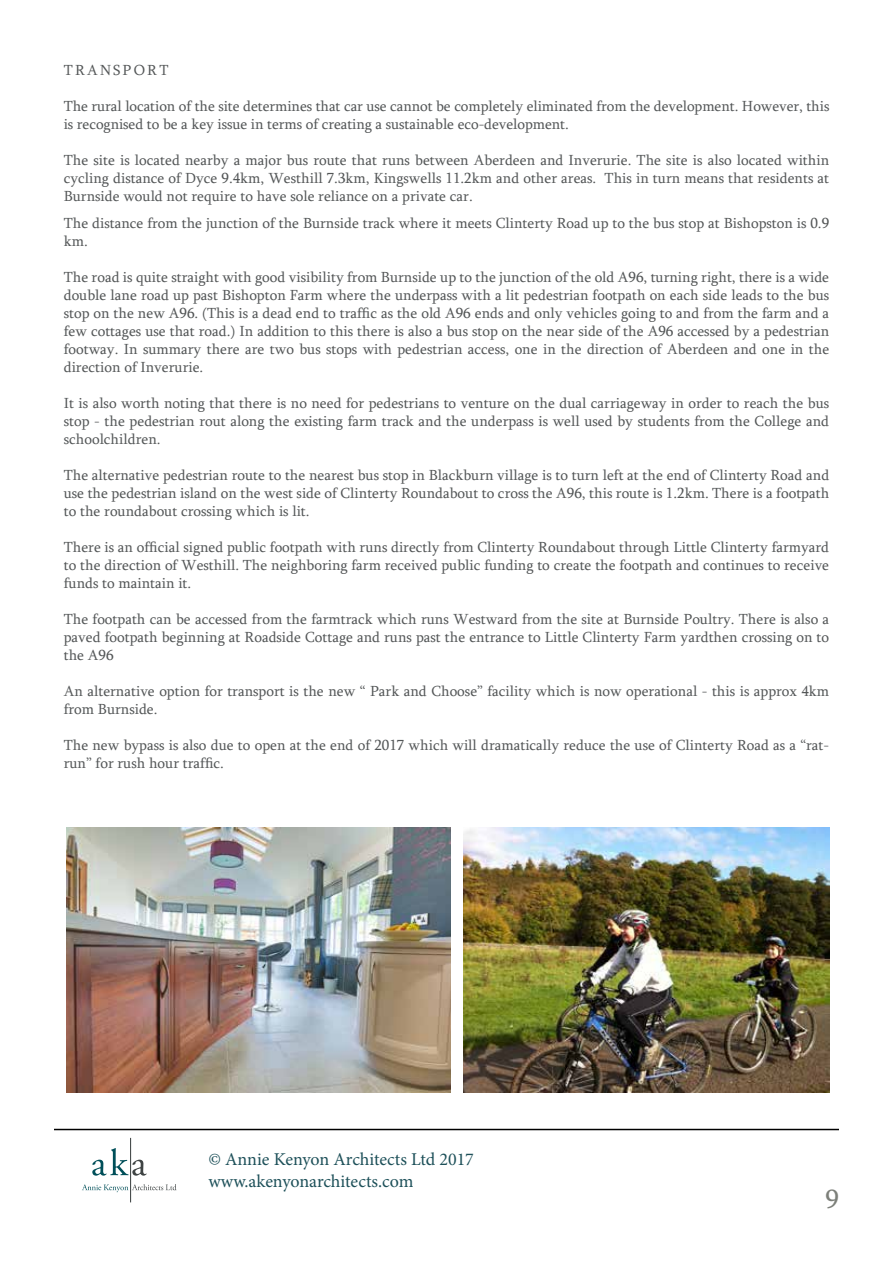
<style>
.page{position:relative;width:893px;height:1263px;background:#fff}
.page>*{position:absolute;margin:0;border:0;box-sizing:border-box;transform-origin:0 0}
.t1{font:27px "Sylfaen";color:#7c7f79}
.t2{font:18px/21.6px "Minion Pro";letter-spacing:-.005em;color:#1d5059}
.t3{font:15px/18px "Sylfaen";color:#535657;text-align:justify}
.t4{font:15px "Sylfaen";letter-spacing:.15em;color:#535657}
</style>
<div class="page">
<hr style="left:54px;top:1129px;width:785px;height:1px;background:#000">
<svg style="left:92px;top:1148px;width:55px;height:28px"></svg>
<svg style="left:82px;top:1184px;width:95px;height:8px"></svg>
<hr style="left:130px;top:1138px;width:1px;height:64px;background:#3f4444">
<img style="left:463px;top:827px;width:366px;height:266px">
<img style="left:67px;top:827px;width:384px;height:266px">
<p class="t4" style="left:64px;top:60px;width:106px">TRANSPORT</p>
<p class="t3" style="left:64px;top:96px;width:767px">The rural location of the site determines that car use cannot be completely eliminated from the development. However, this is recognised to be a key issue in terms of creating a sustainable eco-development.</p>
<p class="t3" style="left:64px;top:150px;width:767px">The site is located nearby a major bus route that runs between Aberdeen and Inverurie. The site is also located within cycling distance of Dyce 9.4km, Westhill 7.3km, Kingswells 11.2km and other areas. This in turn means that residents at Burnside would not require to have sole reliance on a private car.</p>
<p class="t3" style="left:64px;top:214px;width:767px">The distance from the junction of the Burnside track where it meets Clinterty Road up to the bus stop at Bishopston is 0.9 km.</p>
<p class="t3" style="left:64px;top:268px;width:767px">The road is quite straight with good visibility from Burnside up to the junction of the old A96, turning right, there is a wide double lane road up past Bishopton Farm where the underpass with a lit pedestrian footpath on each side leads to the bus stop on the new A96. (This is a dead end to traffic as the old A96 ends and only vehicles going to and from the farm and a few cottages use that road.) In addition to this there is also a bus stop on the near side of the A96 accessed by a pedestrian footway. In summary there are two bus stops with pedestrian access, one in the direction of Aberdeen and one in the direction of Inverurie.</p>
<p class="t3" style="left:64px;top:394px;width:767px">It is also worth noting that there is no need for pedestrians to venture on the dual carriageway in order to reach the bus stop - the pedestrian rout along the existing farm track and the underpass is well used by students from the College and schoolchildren.</p>
<p class="t3" style="left:64px;top:466px;width:767px">The alternative pedestrian route to the nearest bus stop in Blackburn village is to turn left at the end of Clinterty Road and use the pedestrian island on the west side of Clinterty Roundabout to cross the A96, this route is 1.2km. There is a footpath to the roundabout crossing which is lit.</p>
<p class="t3" style="left:64px;top:538px;width:767px">There is an official signed public footpath with runs directly from Clinterty Roundabout through Little Clinterty farmyard to the direction of Westhill. The neighboring farm received public funding to create the footpath and continues to receive funds to maintain it.</p>
<p class="t3" style="left:64px;top:610px;width:767px">The footpath can be accessed from the farmtrack which runs Westward from the site at Burnside Poultry. There is also a paved footpath beginning at Roadside Cottage and runs past the entrance to Little Clinterty Farm yardthen crossing on to the A96</p>
<p class="t3" style="left:64px;top:682px;width:767px">An alternative option for transport is the new “ Park and Choose” facility which is now operational - this is approx 4km from Burnside.</p>
<p class="t3" style="left:64px;top:736px;width:767px">The new bypass is also due to open at the end of 2017 which will dramatically reduce the use of Clinterty Road as a “rat&shy;run” for rush hour traffic.</p>
<p class="t2" style="left:208px;top:1149px;width:267px">© Annie Kenyon Architects Ltd 2017 www.akenyonarchitects.com</p>
<h1 class="t1" style="left:825px;top:1181px;width:15px">9</h1>
</div>
